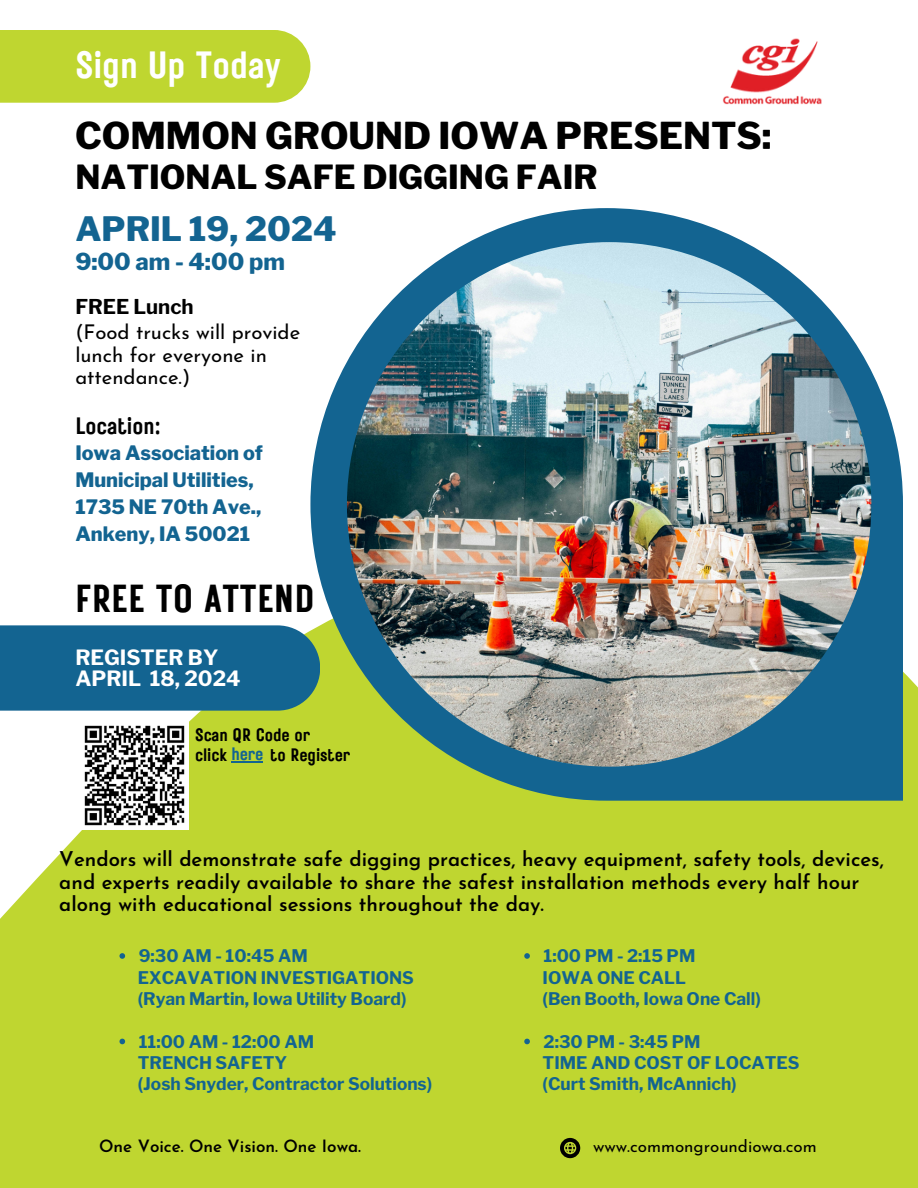
<style>
.page{position:relative;width:918px;height:1188px;background:#fff}
.page>*{position:absolute;margin:0;border:0;box-sizing:border-box;transform-origin:0 0}
.t1{font:39px "Rustic Printed";color:#000}
.t2{font:37.95px "Rustic Printed";color:#fff}
.t3{font:800 36.75px "Libre Franklin";color:#000}
.t4{font:800 33.45px "Libre Franklin";color:#136491}
.t5{font:800 33px "Libre Franklin";color:#000}
.t6{font:23.7px "Rustic Printed";color:#000}
.t7{font:800 23.25px "Libre Franklin";color:#136491}
.t8{font:700 20.85px "Libre Franklin";color:#fff}
.t9{font:600 20.25px/22.5px "Josefin Sans";color:#000}
.t10{font:20.25px/22.5px "Josefin Sans";color:#000}
.t11{font:700 20.25px "Libre Franklin";color:#000}
.t12{font:800 19.8px/27px "Libre Franklin";color:#136491}
.t13{font:18px "Rustic Printed";color:#000}
.t14{font:700 17.25px "Libre Franklin";color:#136491}
.t15{font:600 16.95px "Josefin Sans";color:#000}
.t16{font:16.95px "Josefin Sans";color:#000}
.s1{color:#136491}
</style>
<div class="page">
<div style="left:0;top:671px;width:918px;height:517px;background:#bfd630"></div>
<svg style="left:310px;top:208px;width:593px;height:593px;fill:#136491"></svg>
<img style="left:347px;top:242px;width:524px;height:525px;border-radius:50%">
<svg style="left:560px;top:1138px;width:20px;height:20px"></svg>
<div style="left:0;top:30px;width:310px;height:73px;background:#bfd630"></div>
<div style="left:0;top:625px;width:320px;height:86px;background:#136491"></div>
<img style="left:722px;top:38px;width:100px;height:67px">
<img style="left:81px;top:721px;width:108px;height:108px">
<hr style="left:231px;top:761px;width:32px;height:1px;background:#136491">
<svg style="left:119px;top:953px;width:6px;height:6px"></svg>
<svg style="left:119px;top:1039px;width:6px;height:5px"></svg>
<svg style="left:524px;top:953px;width:6px;height:6px"></svg>
<svg style="left:524px;top:1039px;width:6px;height:5px"></svg>
<h1 class="t2" style="left:75px;top:39px;width:207px">Sign Up Today</h1>
<h4 class="t3" style="left:75px;top:113px;width:698px">COMMON GROUND IOWA PRESENTS:</h4>
<p class="t5" style="left:75px;top:157px;width:524px">NATIONAL SAFE DIGGING FAIR</p>
<h2 class="t4" style="left:75px;top:208px;width:263px">APRIL 19, 2024</h2>
<p class="t7" style="left:75px;top:247px;width:211px">9:00 am - 4:00 pm</p>
<h4 class="t11" style="left:75px;top:295px;width:120px">FREE Lunch</h4>
<h5 class="t10" style="left:75px;top:323px;width:226px">(Food trucks will provide lunch for everyone in attendance.)</h5>
<p class="t6" style="left:75px;top:410px;width:87px">Location:</p>
<p class="t12" style="left:75px;top:439px;width:189px">Iowa Association of<br>Municipal Utilities,<br>1735 NE 70th Ave.,<br>Ankeny, IA 50021</p>
<h6 class="t1" style="left:75px;top:573px;width:241px">FREE TO ATTEND</h6>
<p class="t8" style="left:75px;top:644px;width:145px">REGISTER BY</p>
<p class="t8" style="left:75px;top:666px;width:167px">APRIL 18, 2024</p>
<p class="t13" style="left:195px;top:723px;width:117px">Scan QR Code or</p>
<p class="t13" style="left:195px;top:742px;width:157px">click <span class="s1">here</span> to Register</p>
<p class="t9" style="left:59px;top:850px;width:826px">Vendors will demonstrate safe digging practices, heavy equipment, safety tools, devices, and experts readily available to share the safest installation methods every half hour along with educational sessions throughout the day.</p>
<p class="t14" style="left:139px;top:945px;width:171px">9:30 AM - 10:45 AM</p>
<p class="t14" style="left:138px;top:967px;width:278px">EXCAVATION INVESTIGATIONS</p>
<p class="t14" style="left:138px;top:988px;width:270px">(Ryan Martin, Iowa Utility Board)</p>
<p class="t14" style="left:139px;top:1031px;width:177px">11:00 AM - 12:00 AM</p>
<p class="t14" style="left:138px;top:1052px;width:151px">TRENCH SAFETY</p>
<p class="t14" style="left:138px;top:1074px;width:296px">(Josh Snyder, Contractor Solutions)</p>
<p class="t15" style="left:99px;top:1139px;width:264px">One Voice. One Vision. One Iowa.</p>
<p class="t14" style="left:544px;top:945px;width:153px">1:00 PM - 2:15 PM</p>
<p class="t14" style="left:543px;top:967px;width:145px">IOWA ONE CALL</p>
<p class="t14" style="left:543px;top:988px;width:220px">(Ben Booth, Iowa One Call)</p>
<p class="t14" style="left:544px;top:1031px;width:159px">2:30 PM - 3:45 PM</p>
<p class="t14" style="left:543px;top:1052px;width:259px">TIME AND COST OF LOCATES</p>
<p class="t14" style="left:543px;top:1074px;width:196px">(Curt Smith, McAnnich)</p>
<p class="t16" style="left:593px;top:1139px;width:225px">www.commongroundiowa.com</p>
</div>
